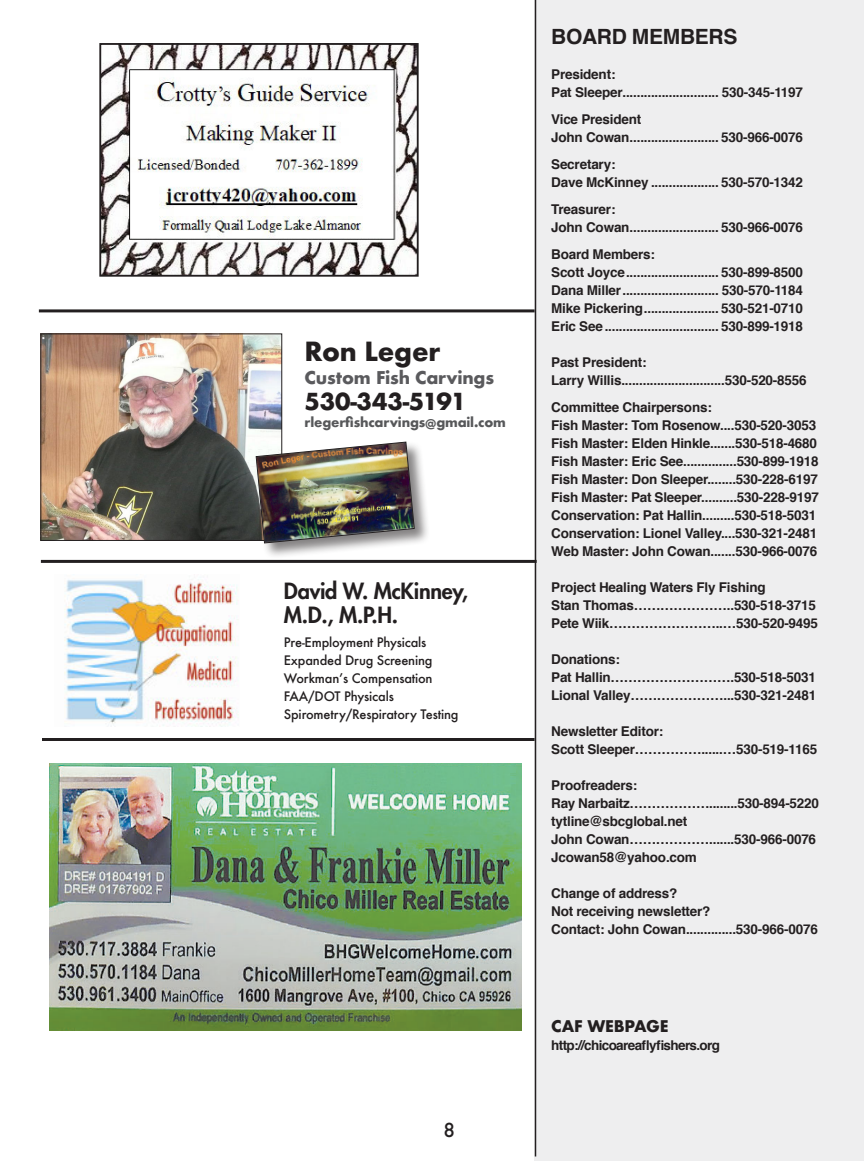
<style>
.page{position:relative;width:864px;height:1161px;background:#fff}
.page>*{position:absolute;margin:0;border:0;box-sizing:border-box;transform-origin:0 0}
.QD-Captions{font:700 25.65px "Futura";letter-spacing:-.01em;color:#231f20}
.QD-Captions-2{font:700 22.8px "Futura";letter-spacing:-.01em;color:#231f20}
.QD-Captions-3{font:800 21.75px "Futura";letter-spacing:-.015em;color:#231f20}
.QD-Captions-4{font:700 21px "Helvetica";letter-spacing:-.015em;color:#231f20}
.QD-Captions-5{font:500 18.75px "Futura";color:#231f20}
.QD-Captions-6{font:700 17.1px "Futura";letter-spacing:-.01em;color:#5a5a5d}
.QD-Captions-7{font:700 15.6px "Futura";letter-spacing:-.01em;color:#231f20}
.QD-Captions-8{font:700 13.5px "Helvetica";letter-spacing:-.015em;color:#231f20}
.QD-Captions-9{font:700 13.5px "Helvetica";letter-spacing:-.045em;color:#231f20}
.QD-Captions-10{font:700 12.9px "Futura";letter-spacing:-.01em;color:#57585a}
.QD-Captions-11{font:500 12.75px "Futura";letter-spacing:-.015em;color:#231f20}
</style>
<div class="page">
<div style="left:534px;top:0;width:330px;height:1161px;background:#eeeeef"></div>
<hr style="left:535px;top:0;width:1px;height:1156px;background:#231f20">
<hr style="left:39px;top:309px;width:496px;height:3px;background:#231f20">
<img style="left:43px;top:336px;width:237px;height:203px">
<div style="left:41px;top:334px;width:241px;height:207px;border:1px solid #231f20"></div>
<div style="left:255px;top:441px;width:175px;height:118px;background:#231f20;opacity:.55"></div>
<img style="left:256px;top:441px;width:159px;height:103px">
<hr style="left:42px;top:738px;width:493px;height:3px;background:#231f20">
<img style="left:64px;top:579px;width:175px;height:147px">
<hr style="left:41px;top:560px;width:496px;height:3px;background:#231f20">
<img style="left:50px;top:763px;width:472px;height:267px">
<img style="left:102px;top:46px;width:314px;height:228px">
<div style="left:99px;top:43px;width:320px;height:234px;border:2px solid #231f20"></div>
<p class="QD-Captions" style="left:305px;top:333px;width:137px">Ron Leger</p>
<p class="QD-Captions-6" style="left:305px;top:365px;width:191px">Custom Fish Carvings</p>
<p class="QD-Captions-2" style="left:305px;top:384px;width:163px">530-343-5191</p>
<p class="QD-Captions-10" style="left:305px;top:412px;width:203px">rlegerfishcarvings@gmail.com</p>
<p class="QD-Captions-3" style="left:284px;top:576px;width:186px">David W. McKinney,</p>
<p class="QD-Captions-3" style="left:284px;top:600px;width:116px">M.D., M.P.H.</p>
<p class="QD-Captions-11" style="left:284px;top:633px;width:144px">Pre-Employment Physicals</p>
<p class="QD-Captions-11" style="left:284px;top:651px;width:150px">Expanded Drug Screening</p>
<p class="QD-Captions-11" style="left:284px;top:669px;width:150px">Workman’s Compensation</p>
<p class="QD-Captions-11" style="left:284px;top:687px;width:111px">FAA/DOT Physicals</p>
<p class="QD-Captions-11" style="left:284px;top:705px;width:176px">Spirometry/Respiratory Testing</p>
<p class="QD-Captions-5" style="left:443px;top:1117px;width:13px">8</p>
<p class="QD-Captions-4" style="left:551px;top:20px;width:188px">BOARD MEMBERS</p>
<p class="QD-Captions-8" style="left:551px;top:63px;width:66px">President:</p>
<p class="QD-Captions-8" style="left:551px;top:81px;width:253px">Pat Sleeper........................... 530-345-1197</p>
<p class="QD-Captions-8" style="left:551px;top:108px;width:92px">Vice President</p>
<p class="QD-Captions-8" style="left:551px;top:126px;width:253px">John Cowan......................... 530-966-0076</p>
<p class="QD-Captions-8" style="left:551px;top:153px;width:66px">Secretary:</p>
<p class="QD-Captions-8" style="left:551px;top:171px;width:253px">Dave McKinney ................... 530-570-1342</p>
<p class="QD-Captions-8" style="left:551px;top:198px;width:66px">Treasurer:</p>
<p class="QD-Captions-8" style="left:551px;top:216px;width:253px">John Cowan......................... 530-966-0076</p>
<p class="QD-Captions-8" style="left:551px;top:243px;width:105px">Board Members:</p>
<p class="QD-Captions-8" style="left:551px;top:261px;width:253px">Scott Joyce.......................... 530-899-8500</p>
<p class="QD-Captions-8" style="left:551px;top:279px;width:253px">Dana Miller........................... 530-570-1184</p>
<p class="QD-Captions-8" style="left:551px;top:297px;width:253px">Mike Pickering..................... 530-521-0710</p>
<p class="QD-Captions-8" style="left:551px;top:315px;width:253px">Eric See................................ 530-899-1918</p>
<p class="QD-Captions-8" style="left:551px;top:351px;width:97px">Past President:</p>
<p class="QD-Captions-8" style="left:551px;top:369px;width:257px">Larry Willis.............................530-520-8556</p>
<p class="QD-Captions-8" style="left:551px;top:396px;width:162px">Committee Chairpersons:</p>
<p class="QD-Captions-8" style="left:551px;top:414px;width:267px">Fish Master: Tom Rosenow....530-520-3053</p>
<p class="QD-Captions-8" style="left:551px;top:432px;width:267px">Fish Master: Elden Hinkle.......530-518-4680</p>
<p class="QD-Captions-8" style="left:551px;top:450px;width:269px">Fish Master: Eric See...............530-899-1918</p>
<p class="QD-Captions-8" style="left:551px;top:468px;width:268px">Fish Master: Don Sleeper........530-228-6197</p>
<p class="QD-Captions-8" style="left:551px;top:486px;width:269px">Fish Master: Pat Sleeper..........530-228-9197</p>
<p class="QD-Captions-8" style="left:551px;top:504px;width:267px">Conservation: Pat Hallin.........530-518-5031</p>
<p class="QD-Captions-8" style="left:551px;top:522px;width:268px">Conservation: Lionel Valley....530-321-2481</p>
<p class="QD-Captions-8" style="left:551px;top:540px;width:268px">Web Master: John Cowan.......530-966-0076</p>
<p class="QD-Captions-8" style="left:551px;top:576px;width:216px">Project Healing Waters Fly Fishing</p>
<p class="QD-Captions-8" style="left:551px;top:594px;width:266px">Stan Thomas…………………..530-518-3715</p>
<p class="QD-Captions-8" style="left:551px;top:612px;width:268px">Pete Wiik……………………..…530-520-9495</p>
<p class="QD-Captions-8" style="left:551px;top:648px;width:70px">Donations:</p>
<p class="QD-Captions-8" style="left:551px;top:666px;width:266px">Pat Hallin……………………….530-518-5031</p>
<p class="QD-Captions-8" style="left:551px;top:684px;width:266px">Lional Valley…………………...530-321-2481</p>
<p class="QD-Captions-8" style="left:551px;top:720px;width:114px">Newsletter Editor:</p>
<p class="QD-Captions-8" style="left:551px;top:738px;width:268px">Scott Sleeper……………......…530-519-1165</p>
<p class="QD-Captions-8" style="left:551px;top:774px;width:88px">Proofreaders:</p>
<p class="QD-Captions-8" style="left:551px;top:792px;width:269px">Ray Narbaitz………………........530-894-5220</p>
<p class="QD-Captions-8" style="left:551px;top:810px;width:138px">tytline@sbcglobal.net</p>
<p class="QD-Captions-8" style="left:551px;top:828px;width:266px">John Cowan……………….......530-966-0076</p>
<p class="QD-Captions-8" style="left:551px;top:846px;width:147px">Jcowan58@yahoo.com</p>
<p class="QD-Captions-8" style="left:551px;top:882px;width:128px">Change of address?</p>
<p class="QD-Captions-8" style="left:551px;top:900px;width:161px">Not receiving newsletter?</p>
<p class="QD-Captions-8" style="left:551px;top:918px;width:268px">Contact: John Cowan..............530-966-0076</p>
<p class="QD-Captions-7" style="left:551px;top:1015px;width:119px">CAF WEBPAGE</p>
<p class="QD-Captions-9" style="left:551px;top:1034px;width:170px">http://chicoareaflyfishers.org</p>
</div>
